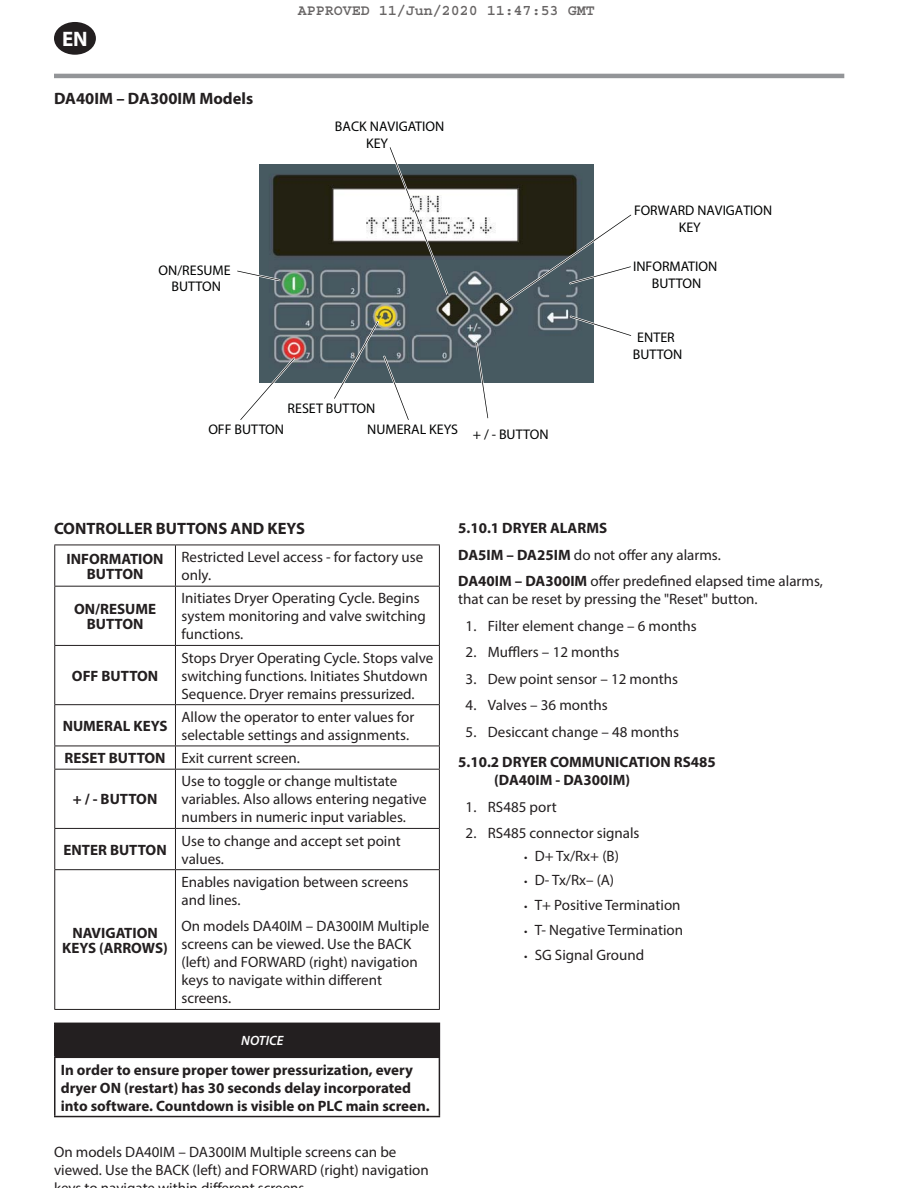
<style>
.page{position:relative;width:918px;height:1188px;background:#fff}
.page>*{position:absolute;margin:0;border:0;box-sizing:border-box;transform-origin:0 0}
.t1{font:700 21px "Myriad Pro";color:#fff}
.t2{font:700 16.5px "Myriad Pro";color:#231f20}
.t3{font:15px/18px "Myriad Pro";color:#231f20}
.t4{font:700 15px/15px "Myriad Pro";color:#231f20;text-align:center}
.t5{font:700 15px "Courier Std";color:#676464}
.t6{font:13.95px/16.8px "Myriad Pro";color:#010202;text-align:center}
.t7{font:italic 600 13.5px "Myriad Pro";color:#fff}
.s1{font-weight:700}
.s2{font-size:12px}
</style>
<div class="page">
<div style="left:54px;top:22px;width:42px;height:33px;background:#231f20;border-radius:50%"></div>
<hr style="left:54px;top:74px;width:790px;height:4px;background:#939598">
<hr style="left:54px;top:545px;width:121px;height:1px;background:#231f20">
<hr style="left:54px;top:545px;width:1px;height:41px;background:#231f20">
<hr style="left:175px;top:545px;width:265px;height:1px;background:#231f20">
<hr style="left:175px;top:545px;width:1px;height:41px;background:#231f20">
<hr style="left:439px;top:545px;width:1px;height:41px;background:#231f20">
<hr style="left:54px;top:586px;width:121px;height:1px;background:#231f20">
<hr style="left:54px;top:587px;width:1px;height:58px;background:#231f20">
<hr style="left:175px;top:586px;width:265px;height:1px;background:#231f20">
<hr style="left:175px;top:587px;width:1px;height:58px;background:#231f20">
<hr style="left:439px;top:587px;width:1px;height:58px;background:#231f20">
<hr style="left:54px;top:645px;width:121px;height:1px;background:#231f20">
<hr style="left:54px;top:646px;width:1px;height:58px;background:#231f20">
<hr style="left:175px;top:645px;width:265px;height:1px;background:#231f20">
<hr style="left:175px;top:646px;width:1px;height:58px;background:#231f20">
<hr style="left:439px;top:646px;width:1px;height:58px;background:#231f20">
<hr style="left:54px;top:704px;width:121px;height:1px;background:#231f20">
<hr style="left:54px;top:705px;width:1px;height:41px;background:#231f20">
<hr style="left:175px;top:704px;width:265px;height:1px;background:#231f20">
<hr style="left:175px;top:705px;width:1px;height:41px;background:#231f20">
<hr style="left:439px;top:705px;width:1px;height:41px;background:#231f20">
<hr style="left:54px;top:746px;width:121px;height:1px;background:#231f20">
<svg style="left:54px;top:746px;width:1px;height:23px"></svg>
<hr style="left:175px;top:746px;width:265px;height:1px;background:#231f20">
<svg style="left:175px;top:746px;width:1px;height:23px"></svg>
<svg style="left:439px;top:746px;width:1px;height:23px"></svg>
<hr style="left:54px;top:769px;width:121px;height:1px;background:#231f20">
<hr style="left:54px;top:770px;width:1px;height:58px;background:#231f20">
<hr style="left:175px;top:769px;width:265px;height:1px;background:#231f20">
<hr style="left:175px;top:770px;width:1px;height:58px;background:#231f20">
<hr style="left:439px;top:770px;width:1px;height:58px;background:#231f20">
<hr style="left:54px;top:828px;width:121px;height:1px;background:#231f20">
<hr style="left:54px;top:829px;width:1px;height:40px;background:#231f20">
<hr style="left:175px;top:828px;width:265px;height:1px;background:#231f20">
<hr style="left:175px;top:829px;width:1px;height:40px;background:#231f20">
<hr style="left:439px;top:829px;width:1px;height:40px;background:#231f20">
<hr style="left:54px;top:869px;width:121px;height:1px;background:#231f20">
<hr style="left:54px;top:870px;width:1px;height:139px;background:#231f20">
<hr style="left:175px;top:869px;width:265px;height:1px;background:#231f20">
<hr style="left:175px;top:870px;width:1px;height:139px;background:#231f20">
<hr style="left:439px;top:870px;width:1px;height:139px;background:#231f20">
<hr style="left:54px;top:1009px;width:386px;height:1px;background:#231f20">
<div style="left:55px;top:1023px;width:384px;height:34px;background:#231f20"></div>
<hr style="left:54px;top:1023px;width:386px;height:1px;background:#231f20">
<hr style="left:54px;top:1024px;width:2px;height:33px;background:#231f20">
<hr style="left:439px;top:1024px;width:1px;height:33px;background:#231f20">
<hr style="left:54px;top:1057px;width:386px;height:1px;background:#231f20">
<hr style="left:54px;top:1058px;width:2px;height:58px;background:#231f20">
<hr style="left:439px;top:1058px;width:1px;height:58px;background:#231f20">
<hr style="left:54px;top:1116px;width:386px;height:1px;background:#231f20">
<img style="left:259px;top:164px;width:334px;height:219px">
<svg style="left:475px;top:342px;width:14px;height:76px"></svg>
<svg style="left:476px;top:343px;width:12px;height:75px"></svg>
<svg style="left:389px;top:147px;width:1px;height:148px"></svg>
<svg style="left:390px;top:147px;width:58px;height:149px"></svg>
<svg style="left:334px;top:321px;width:75px;height:99px"></svg>
<svg style="left:334px;top:322px;width:44px;height:77px;fill:#495a61"></svg>
<svg style="left:240px;top:358px;width:55px;height:62px"></svg>
<svg style="left:570px;top:315px;width:24px;height:22px"></svg>
<svg style="left:570px;top:316px;width:61px;height:20px"></svg>
<svg style="left:237px;top:270px;width:44px;height:11px"></svg>
<svg style="left:237px;top:271px;width:43px;height:10px"></svg>
<svg style="left:506px;top:215px;width:125px;height:87px"></svg>
<h1 class="t1" style="left:62px;top:31px;width:27px">EN</h1>
<p class="t2" style="left:54px;top:92px;width:201px">DA40IM – DA300IM Models</p>
<p class="t5" style="left:298px;top:1px;width:299px">APPROVED 11/Jun/2020 11:47:53 GMT</p>
<p class="t6" style="left:366px;top:119px;width:80px;text-align:left;text-indent:-31px">BACK NAVIGATION<br>KEY</p>
<p class="t6" style="left:159px;top:262px;width:74px">ON/RESUME<br>BUTTON</p>
<p class="t6" style="left:288px;top:401px;width:89px">RESET BUTTON</p>
<p class="t6" style="left:208px;top:422px;width:77px">OFF BUTTON</p>
<p class="t6" style="left:367px;top:422px;width:92px">NUMERAL KEYS</p>
<p class="t6" style="left:473px;top:426px;width:77px">+ / - BUTTON</p>
<p class="t6" style="left:679px;top:203px;width:95px;text-align:left;text-indent:-45px">FORWARD NAVIGATION<br>KEY</p>
<p class="t6" style="left:633px;top:259px;width:86px">INFORMATION<br>BUTTON</p>
<p class="t6" style="left:633px;top:330px;width:51px">ENTER<br>BUTTON</p>
<p class="t2" style="left:54px;top:522px;width:252px">CONTROLLER BUTTONS AND KEYS</p>
<p class="t4" style="left:67px;top:552px;width:99px">INFORMATION<br>BUTTON</p>
<p class="t3" style="left:181px;top:549px;width:243px">Restricted Level access - for factory use only.</p>
<p class="t4" style="left:74px;top:602px;width:84px">ON/RESUME<br>BUTTON</p>
<p class="t3" style="left:181px;top:590px;width:246px">Initiates Dryer Operating Cycle. Begins system monitoring and valve switching functions.</p>
<p class="t4" style="left:72px;top:669px;width:88px">OFF BUTTON</p>
<p class="t3" style="left:181px;top:650px;width:253px">Stops Dryer Operating Cycle. Stops valve switching functions. Initiates Shutdown<br>Sequence. Dryer remains pressurized.</p>
<p class="t4" style="left:63px;top:719px;width:106px">NUMERAL KEYS</p>
<p class="t3" style="left:181px;top:709px;width:234px">Allow the operator to enter values for selectable settings and assignments.</p>
<p class="t3" style="left:65px;top:750px;width:237px"><span class="s1">RESET BUTTON</span> Exit current screen.</p>
<p class="t4" style="left:73px;top:793px;width:86px">+ / - BUTTON</p>
<p class="t3" style="left:181px;top:773px;width:247px">Use to toggle or change multistate variables. Also allows entering negative numbers in numeric input variables.</p>
<p class="t4" style="left:63px;top:843px;width:105px">ENTER BUTTON</p>
<p class="t3" style="left:181px;top:833px;width:221px">Use to change and accept set point values.</p>
<p class="t3" style="left:181px;top:874px;width:228px">Enables navigation between screens and lines.</p>
<p class="t3" style="left:181px;top:918px;width:249px">On models DA40IM – DA300IM Multiple screens can be viewed. Use the BACK (left) and FORWARD (right) navigation keys to navigate within different screens.</p>
<p class="t7" style="left:241px;top:1032px;width:44px">NOTICE</p>
<p class="t4" style="left:61px;top:1062px;width:371px;line-height:18px;text-align:left">In order to ensure proper tower pressurization, every dryer ON (restart) has 30 seconds delay incorporated into software. Countdown is visible on PLC main screen.</p>
<p class="t3" style="left:54px;top:1143px;width:376px">On models DA40IM – DA300IM Multiple screens can be viewed. Use the BACK (left) and FORWARD (right) navigation k</p>
<p class="t4" style="left:62px;top:926px;width:107px">NAVIGATION<br>KEYS (ARROWS)</p>
<p class="t3" style="left:85px;top:1179px;width:6px">t</p>
<p class="t3" style="left:124px;top:1179px;width:26px">i t</p>
<p class="t3" style="left:169px;top:1179px;width:55px">ithi diff</p>
<p class="t3" style="left:250px;top:1179px;width:6px">t</p>
<p class="t3" style="left:458px;top:516px;width:366px;line-height:26.5px"><span class="s1">5.10.1 DRYER ALARMS<br>DA5IM – DA25IM</span> do not offer any alarms.<br><span class="s1">DA40IM – DA300IM</span> offer predefined elapsed time alarms,</p>
<p class="t3" style="left:458px;top:591px;width:301px">that can be reset by pressing the "Reset" button.</p>
<p class="t3" style="left:466px;top:618px;width:233px">1. Filter element change – 6 months</p>
<p class="t3" style="left:466px;top:644px;width:155px">2. Mufflers – 12 months</p>
<p class="t3" style="left:466px;top:671px;width:214px">3. Dew point sensor – 12 months</p>
<p class="t3" style="left:466px;top:697px;width:144px">4. Valves – 36 months</p>
<p class="t3" style="left:466px;top:724px;width:215px">5. Desiccant change – 48 months</p>
<p class="t4" style="left:494px;top:754px;width:223px;line-height:18px;text-align:left;text-indent:-36px">5.10.2 DRYER COMMUNICATION RS485 (DA40IM - DA300IM)</p>
<p class="t3" style="left:466px;top:799px;width:92px">1. RS485 port</p>
<p class="t3" style="left:466px;top:825px;width:175px">2. RS485 connector signals</p>
<p class="t3" style="left:524px;top:848px;width:96px"><span class="s2">•</span> D+ Tx/Rx+ (B)</p>
<p class="t3" style="left:524px;top:872px;width:92px"><span class="s2">•</span> D- Tx/Rx– (A)</p>
<p class="t3" style="left:524px;top:897px;width:158px"><span class="s2">•</span> T+ Positive Termination</p>
<p class="t3" style="left:524px;top:922px;width:161px"><span class="s2">•</span> T- Negative Termination</p>
<p class="t3" style="left:524px;top:947px;width:122px"><span class="s2">•</span> SG Signal Ground</p>
</div>
